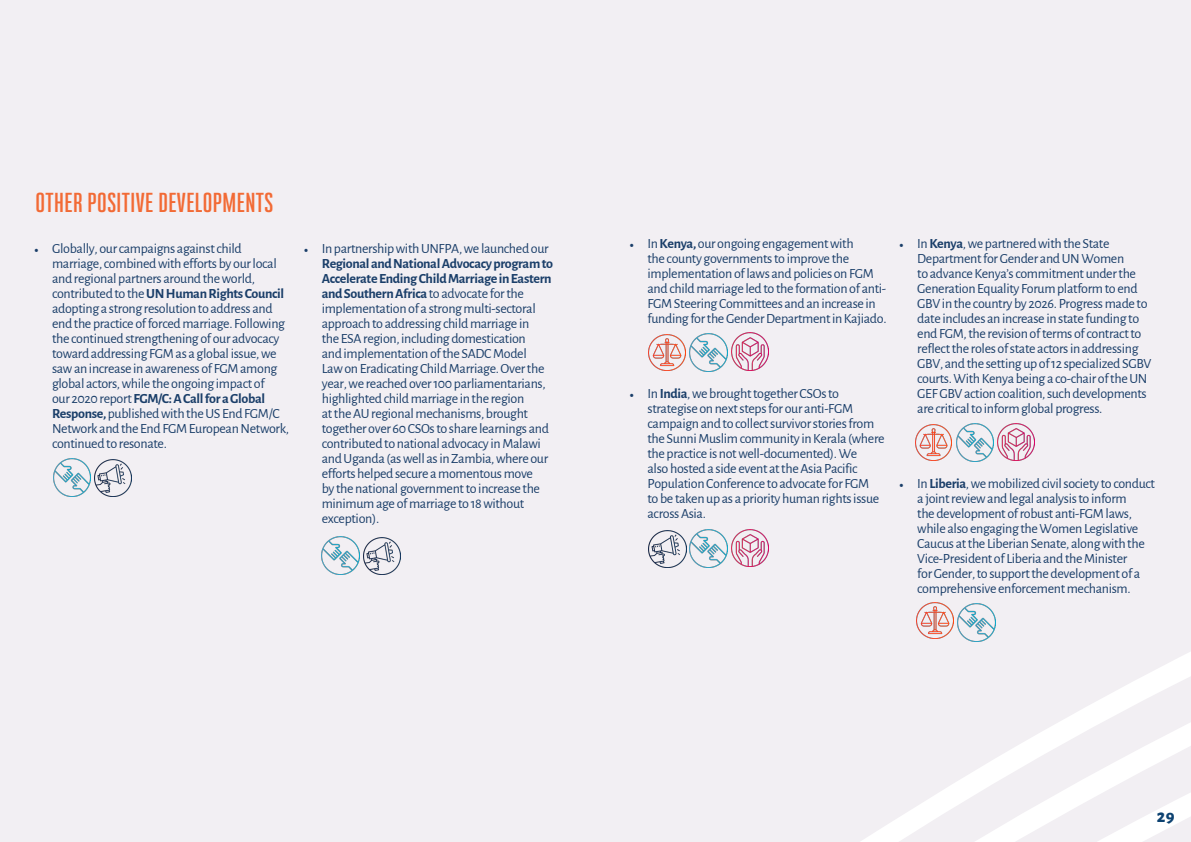
<style>
.page{position:relative;width:1191px;height:842px;background:#fff}
.page>*{position:absolute;margin:0;border:0;box-sizing:border-box;transform-origin:0 0}
.t1{font:700 24px "Bw Stretch";letter-spacing:.02em;color:#f26a35}
.t2{font:800 18px "Alegreya Sans";color:#0d4271}
.t3{font:14px/15px "Alegreya Sans";letter-spacing:-.025em;color:#1a3e69}
.s1{font-family:"Minion Pro";font-size:12px}
.s2{font-weight:700}
</style>
<div class="page">
<div style="left:0;top:139px;width:1191px;height:703px;background:#f2eff3"></div>
<div style="left:0;top:0;width:1191px;height:245px;background:#f2eff3"></div>
<svg style="left:648px;top:332px;width:543px;height:510px"></svg>
<img style="left:998px;top:423px;width:36px;height:38px">
<img style="left:731px;top:333px;width:37px;height:37px">
<img style="left:731px;top:529px;width:37px;height:37px">
<img style="left:957px;top:603px;width:38px;height:38px">
<img style="left:956px;top:423px;width:37px;height:38px">
<img style="left:689px;top:333px;width:38px;height:38px">
<img style="left:689px;top:529px;width:38px;height:38px">
<img style="left:916px;top:603px;width:37px;height:36px">
<img style="left:915px;top:424px;width:36px;height:36px">
<img style="left:649px;top:334px;width:36px;height:36px">
<img style="left:95px;top:459px;width:37px;height:37px">
<img style="left:363px;top:537px;width:37px;height:38px">
<img style="left:649px;top:530px;width:37px;height:37px">
<img style="left:53px;top:458px;width:38px;height:38px">
<img style="left:322px;top:536px;width:37px;height:38px">
<p class="t1" style="left:36px;top:187px;width:239px">OTHER POSITIVE DEVELOPMENTS</p>
<p class="t3" style="left:52px;top:241px;width:238px;text-indent:-18px"><span class="s1">•</span> Globally, our campaigns against child marriage, combined with efforts by our local and regional partners around the world, contributed to the <span class="s2">UN Human Rights Council </span>adopting a strong resolution to address and end the practice of forced marriage. Following the continued strengthening of our advocacy toward addressing FGM as a global issue, we saw an increase in awareness of FGM among global actors, while the ongoing impact of<br>our 2020 report <span class="s2">FGM/C: A Call for a Global Response,</span> published with the US End FGM/C Network and the End FGM European Network, continued to resonate.</p>
<p class="t3" style="left:322px;top:241px;width:233px;text-indent:-18px"><span class="s1">•</span> In partnership with UNFPA, we launched our <span class="s2">Regional and National Advocacy program to Accelerate Ending Child Marriage in Eastern and Southern Africa</span> to advocate for the implementation of a strong multi-sectoral approach to addressing child marriage in<br>the ESA region, including domestication<br>and implementation of the SADC Model<br>Law on Eradicating Child Marriage. Over the year, we reached over 100 parliamentarians, highlighted child marriage in the region<br>at the AU regional mechanisms, brought together over 60 CSOs to share learnings and contributed to national advocacy in Malawi and Uganda (as well as in Zambia, where our efforts helped secure a momentous move<br>by the national government to increase the minimum age of marriage to 18 without exception).</p>
<p class="t3" style="left:647px;top:235px;width:240px;text-indent:-18px"><span class="s1">•</span> In <span class="s2">Kenya,</span> our ongoing engagement with<br>the county governments to improve the implementation of laws and policies on FGM and child marriage led to the formation of anti-FGM Steering Committees and an increase in funding for the Gender Department in Kajiado.</p>
<p class="t3" style="left:647px;top:385px;width:239px;text-indent:-18px"><span class="s1">•</span> In <span class="s2">India</span>, we brought together CSOs to strategise on next steps for our anti-FGM campaign and to collect survivor stories from the Sunni Muslim community in Kerala (where the practice is not well-documented). We<br>also hosted a side event at the Asia Pacific Population Conference to advocate for FGM<br>to be taken up as a priority human rights issue across Asia.</p>
<p class="t3" style="left:917px;top:235px;width:236px;text-indent:-18px"><span class="s1">•</span> In <span class="s2">Kenya</span>, we partnered with the State Department for Gender and UN Women<br>to advance Kenya’s commitment under the Generation Equality Forum platform to end GBV in the country by 2026. Progress made to date includes an increase in state funding to end FGM, the revision of terms of contract to reflect the roles of state actors in addressing GBV, and the setting up of 12 specialized SGBV courts. With Kenya being a co-chair of the UN GEF GBV action coalition, such developments are critical to inform global progress.</p>
<p class="t3" style="left:917px;top:475px;width:239px;text-indent:-18px"><span class="s1">•</span> In <span class="s2">Liberia</span>, we mobilized civil society to conduct a joint review and legal analysis to inform<br>the development of robust anti-FGM laws, while also engaging the Women Legislative Caucus at the Liberian Senate, along with the Vice-President of Liberia and the Minister<br>for Gender, to support the development of a comprehensive enforcement mechanism.</p>
<p class="t2" style="left:1157px;top:803px;width:19px">29</p>
</div>
